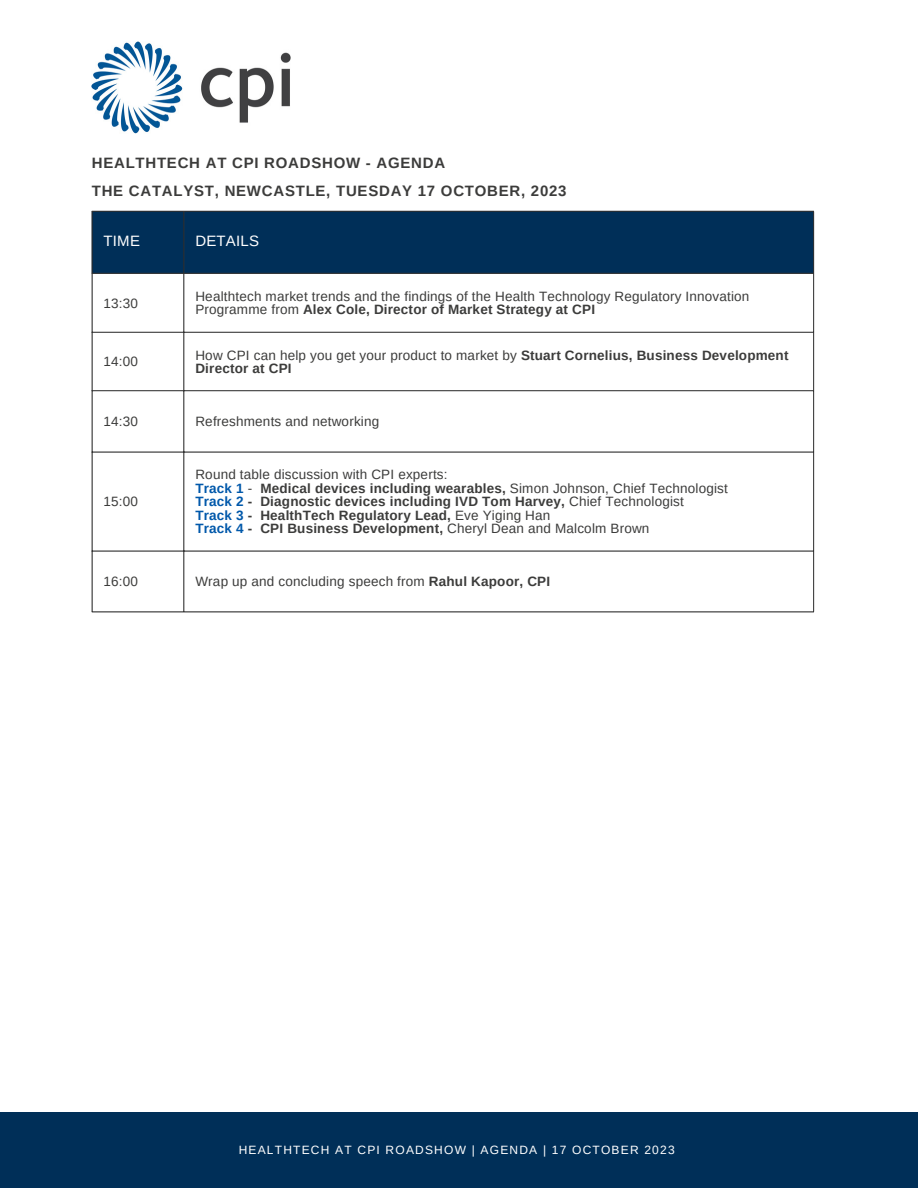
<style>
.page{position:relative;width:918px;height:1188px;background:#fff}
.page>*{position:absolute;margin:0;border:0;box-sizing:border-box;transform-origin:0 0}
.t1{font:700 15px "Arimo";letter-spacing:.05em;color:#3c3c3b}
.t2{font:15px "Arimo";letter-spacing:.015em;color:#fff}
.t3{font:13.5px/13.5px "Arimo";letter-spacing:.015em;color:#3c3c3b}
.t4{font:700 13.5px/13.5px "Arimo";letter-spacing:.015em;color:#3c3c3b}
.t5{font:12px "Arimo";letter-spacing:.1em;color:#fff}
.s1{font-weight:700}
.s2{font-weight:400}
.s3{color:#0058aa}
.s4{font-weight:700;color:#0058aa}
</style>
<div class="page">
<div style="left:93px;top:212px;width:720px;height:61px;background:#002f58"></div>
<hr style="left:92px;top:212px;width:1px;height:400px;background:#333">
<hr style="left:184px;top:212px;width:1px;height:400px;background:#333">
<hr style="left:813px;top:212px;width:1px;height:400px;background:#333">
<hr style="left:92px;top:211px;width:722px;height:1px;background:#333">
<hr style="left:92px;top:332px;width:722px;height:1px;background:#333">
<hr style="left:92px;top:390px;width:722px;height:1px;background:#333">
<hr style="left:92px;top:452px;width:722px;height:1px;background:#333">
<hr style="left:92px;top:551px;width:722px;height:1px;background:#333">
<hr style="left:92px;top:612px;width:722px;height:1px;background:#333">
<hr style="left:92px;top:273px;width:722px;height:1px;background:#333">
<div style="left:0;top:1112px;width:918px;height:76px;background:#002f58"></div>
<img style="left:92px;top:42px;width:199px;height:92px">
<p class="t1" style="left:92px;top:155px;width:355px">HEALTHTECH AT CPI ROADSHOW - AGENDA</p>
<p class="t1" style="left:92px;top:183px;width:476px">THE CATALYST, NEWCASTLE, TUESDAY 17 OCTOBER, 2023</p>
<p class="t2" style="left:104px;top:233px;width:38px">TIME</p>
<p class="t2" style="left:195px;top:233px;width:65px">DETAILS</p>
<p class="t3" style="left:104px;top:296px;width:36px">13:30</p>
<p class="t3" style="left:195px;top:289px;width:556px">Healthtech market trends and the findings of the Health Technology Regulatory Innovation<br>Programme from <span class="s1">Alex Cole, Director of Market Strategy at CPI</span></p>
<p class="t3" style="left:104px;top:355px;width:36px">14:00</p>
<p class="t4" style="left:195px;top:348px;width:595px"><span class="s2">How CPI can help you get your product to market by</span> Stuart Cornelius, Business Development<br>Director at CPI</p>
<p class="t3" style="left:104px;top:414px;width:36px">14:30</p>
<p class="t3" style="left:195px;top:414px;width:185px">Refreshments and networking</p>
<p class="t3" style="left:104px;top:495px;width:36px">15:00</p>
<p class="t3" style="left:195px;top:468px;width:254px">Round table discussion with CPI experts:</p>
<p class="t4" style="left:195px;top:481px;width:534px"><span class="s3">Track 1</span> <span class="s2">-</span> Medical devices including wearables, <span class="s2">Simon Johnson, Chief Technologist</span></p>
<p class="t4" style="left:195px;top:495px;width:490px"><span class="s3">Track 2</span> - Diagnostic devices including IVD Tom Harvey, <span class="s2">Chief Technologist</span></p>
<p class="t4" style="left:195px;top:508px;width:357px"><span class="s3">Track 3</span> - HealthTech Regulatory Lead, <span class="s2">Eve Yiging Han</span></p>
<p class="t3" style="left:195px;top:522px;width:456px"><span class="s4">Track 4</span> <span class="s1">- CPI Business Development,</span> Cheryl Dean and Malcolm Brown</p>
<p class="t3" style="left:104px;top:575px;width:36px">16:00</p>
<p class="t3" style="left:195px;top:575px;width:356px">Wrap up and concluding speech from <span class="s1">Rahul Kapoor, CPI</span></p>
<p class="t5" style="left:239px;top:1143px;width:438px">HEALTHTECH AT CPI ROADSHOW | AGENDA | 17 OCTOBER 2023</p>
</div>
